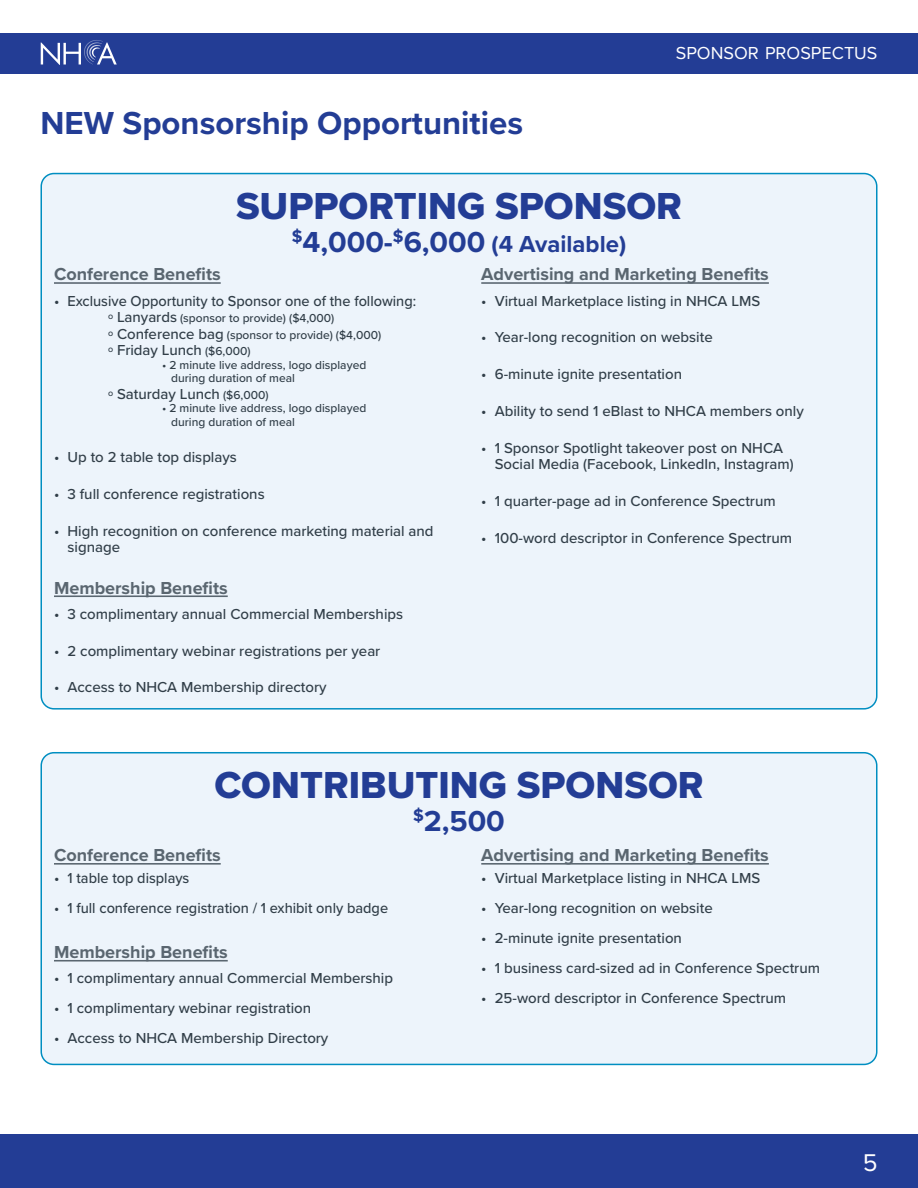
<style>
.page{position:relative;width:918px;height:1188px;background:#fff}
.page>*{position:absolute;margin:0;border:0;box-sizing:border-box;transform-origin:0 0}
.t1{font:39px "Proxima Nova Extrabld";color:#233d95}
.t2{font:700 33px "Proxima Nova";color:#233d95}
.t3{font:700 30px "Proxima Nova";color:#233d95}
.t4{font:25.05px "Proxima Nova";color:#fff}
.t5{font:700 24px "Proxima Nova";color:#233d95}
.t6{font:700 18px "Proxima Nova";color:#5a6670}
.t7{font:18px "Proxima Nova";color:#fff}
.t8{font:500 15px/16.5px "Proxima Nova";color:#313e48}
.t9{font:500 12px/13.5px "Proxima Nova";color:#313e48}
.s1{font-size:30px}
.s2{font-size:15px}
.s3{font-size:12px}
</style>
<div class="page">
<div style="left:0;top:33px;width:918px;height:41px;background:#233d95"></div>
<div style="left:0;top:1134px;width:918px;height:54px;background:#233d95"></div>
<svg style="left:41px;top:40px;width:76px;height:25px"></svg>
<div style="left:41px;top:174px;width:836px;height:535px;background:#edf4fb;border-radius:13px"></div>
<div style="left:41px;top:753px;width:836px;height:311px;background:#edf4fb;border-radius:13px"></div>
<div style="left:40px;top:752px;width:838px;height:313px;border:2px solid #008ec1;border-radius:13px"></div>
<hr style="left:54px;top:863px;width:167px;height:2px;background:#5a6670">
<hr style="left:54px;top:282px;width:167px;height:2px;background:#5a6670">
<hr style="left:481px;top:863px;width:288px;height:2px;background:#5a6670">
<hr style="left:481px;top:282px;width:288px;height:2px;background:#5a6670">
<hr style="left:54px;top:960px;width:174px;height:2px;background:#5a6670">
<hr style="left:54px;top:595px;width:174px;height:2px;background:#5a6670">
<p class="t2" style="left:40px;top:98px;width:484px">NEW Sponsorship Opportunities</p>
<p class="t7" style="left:676px;top:40px;width:203px">SPONSOR PROSPECTUS</p>
<p class="t6" style="left:54px;top:261px;width:168px">Conference Benefits</p>
<p class="t1" style="left:236px;top:177px;width:448px">SUPPORTING SPONSOR</p>
<p class="t5" style="left:292px;top:226px;width:336px"><sup>$</sup><span class="s1">4,000-</span><sup>$</sup><span class="s1">6,000</span> (4 Available)</p>
<p class="t6" style="left:481px;top:261px;width:289px">Advertising and Marketing Benefits</p>
<p class="t8" style="left:54px;top:292px;width:364px">• Exclusive Opportunity to Sponsor one of the following:</p>
<p class="t9" style="left:108px;top:309px;width:275px;line-height:16.5px"><sup>o</sup> <span class="s2">Lanyards</span> (sponsor to provide) ($4,000)<br><sup>o</sup> <span class="s2">Conference bag</span> (sponsor to provide) ($4,000)</p>
<p class="t8" style="left:108px;top:341px;width:144px"><sup>o</sup> Friday Lunch <span class="s3">($6,000)</span></p>
<p class="t9" style="left:171px;top:357px;width:197px;text-indent:-9px">• 2 minute live address, logo displayed during duration of meal</p>
<p class="t8" style="left:108px;top:385px;width:162px"><sup>o</sup> Saturday Lunch <span class="s3">($6,000)</span></p>
<p class="t9" style="left:171px;top:401px;width:197px;text-indent:-9px">• 2 minute live address, logo displayed during duration of meal</p>
<p class="t8" style="left:54px;top:449px;width:184px">• Up to 2 table top displays</p>
<p class="t8" style="left:54px;top:485px;width:212px">• 3 full conference registrations</p>
<p class="t8" style="left:68px;top:522px;width:368px;text-indent:-14px">• High recognition on conference marketing material and signage</p>
<p class="t6" style="left:54px;top:574px;width:175px">Membership Benefits</p>
<p class="t8" style="left:54px;top:605px;width:351px">• 3 complimentary annual Commercial Memberships</p>
<p class="t8" style="left:54px;top:642px;width:328px">• 2 complimentary webinar registrations per year</p>
<p class="t8" style="left:54px;top:679px;width:274px">• Access to NHCA Membership directory</p>
<p class="t8" style="left:481px;top:292px;width:281px">• Virtual Marketplace listing in NHCA LMS</p>
<p class="t8" style="left:481px;top:329px;width:233px">• Year-long recognition on website</p>
<p class="t8" style="left:481px;top:365px;width:202px">• 6-minute ignite presentation</p>
<p class="t8" style="left:481px;top:402px;width:324px">• Ability to send 1 eBlast to NHCA members only</p>
<p class="t8" style="left:495px;top:439px;width:300px;text-indent:-14px">• 1 Sponsor Spotlight takeover post on NHCA<br>Social Media (Facebook, LinkedIn, Instagram)</p>
<p class="t8" style="left:481px;top:492px;width:296px">• 1 quarter-page ad in Conference Spectrum</p>
<p class="t8" style="left:481px;top:529px;width:313px">• 100-word descriptor in Conference Spectrum</p>
<p class="t1" style="left:214px;top:756px;width:491px">CONTRIBUTING SPONSOR</p>
<p class="t3" style="left:413px;top:798px;width:93px"><sup>$</sup>2,500</p>
<p class="t6" style="left:54px;top:842px;width:168px">Conference Benefits</p>
<p class="t8" style="left:54px;top:869px;width:137px">• 1 table top displays</p>
<p class="t8" style="left:54px;top:899px;width:336px">• 1 full conference registration / 1 exhibit only badge</p>
<p class="t6" style="left:54px;top:939px;width:175px">Membership Benefits</p>
<p class="t8" style="left:54px;top:970px;width:341px">• 1 complimentary annual Commercial Membership</p>
<p class="t8" style="left:54px;top:1000px;width:259px">• 1 complimentary webinar registration</p>
<p class="t8" style="left:54px;top:1030px;width:276px">• Access to NHCA Membership Directory</p>
<p class="t6" style="left:481px;top:842px;width:289px">Advertising and Marketing Benefits</p>
<p class="t8" style="left:481px;top:869px;width:281px">• Virtual Marketplace listing in NHCA LMS</p>
<p class="t8" style="left:481px;top:899px;width:233px">• Year-long recognition on website</p>
<p class="t8" style="left:481px;top:929px;width:202px">• 2-minute ignite presentation</p>
<p class="t8" style="left:481px;top:959px;width:340px">• 1 business card-sized ad in Conference Spectrum</p>
<p class="t8" style="left:481px;top:989px;width:306px">• 25-word descriptor in Conference Spectrum</p>
<h3 class="t4" style="left:863px;top:1144px;width:16px">5</h3>
</div>
